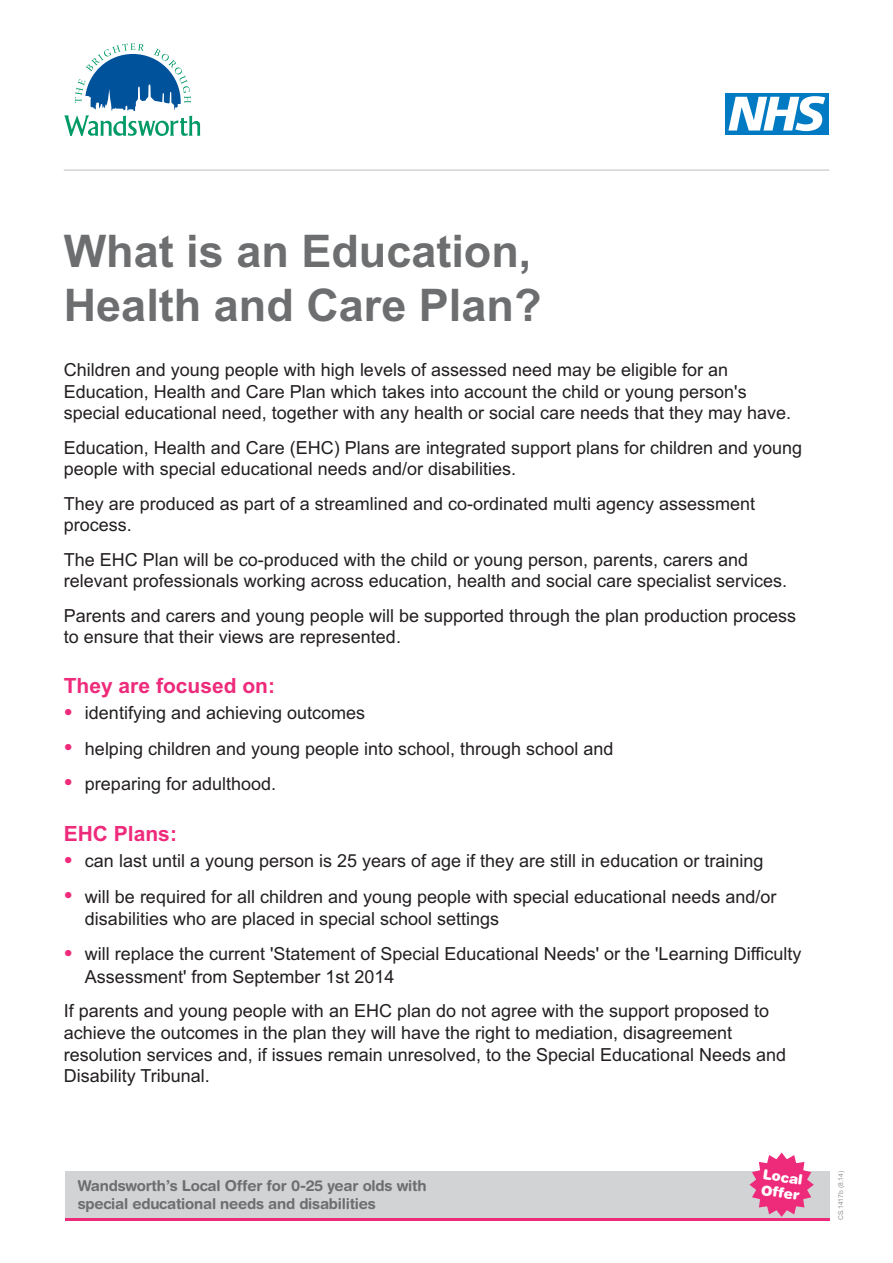
<style>
.page{position:relative;width:893px;height:1263px;background:#fff}
.page>*{position:absolute;margin:0;border:0;box-sizing:border-box;transform-origin:0 0}
.t1{font:700 45px/54px "Arial";color:#6d6e70}
.t2{font:700 21px "Arial";color:#ee2a7b}
.t3{font:18px/21.6px "Arial";color:#231f20}
.t4{font:700 15px/18px "Helvetica Rounded LT";letter-spacing:-.015em;color:#6d6e70}
.t5{font:900 13.95px/15.8px "Helvetica Rounded LT";color:#fff}
.t6{font:6.75px "Arial";color:#939598}
.s1{font-size:25.5px;color:#ee2a7b}
</style>
<div class="page">
<hr style="left:65px;top:1218px;width:764px;height:2px;background:#ee2a7b">
<div style="left:65px;top:1172px;width:764px;height:46px;background:#d1d3d4"></div>
<svg style="left:748px;top:1153px;width:67px;height:64px"></svg>
<svg style="left:64px;top:43px;width:137px;height:93px"></svg>
<div style="left:725px;top:93px;width:104px;height:42px;background:#007ac2"></div>
<svg style="left:728px;top:96px;width:97px;height:35px"></svg>
<hr style="left:64px;top:170px;width:765px;height:1px;background:#bbbdc0">
<h1 class="t1" style="left:64px;top:224px;width:479px">What is an Education,<br>Health and Care Plan?</h1>
<p class="t3" style="left:64px;top:361px;width:729px">Children and young people with high levels of assessed need may be eligible for an<br>Education, Health and Care Plan which takes into account the child or young person's special educational need, together with any health or social care needs that they may have.</p>
<p class="t3" style="left:64px;top:438px;width:740px">Education, Health and Care (EHC) Plans are integrated support plans for children and young people with special educational needs and/or disabilities.</p>
<p class="t3" style="left:64px;top:494px;width:693px">They are produced as part of a streamlined and co-ordinated multi agency assessment process.</p>
<p class="t3" style="left:64px;top:550px;width:725px">The EHC Plan will be co-produced with the child or young person, parents, carers and relevant professionals working across education, health and social care specialist services.</p>
<p class="t3" style="left:64px;top:606px;width:734px">Parents and carers and young people will be supported through the plan production process to ensure that their views are represented.</p>
<p class="t2" style="left:64px;top:673px;width:213px">They are focused on:</p>
<p class="t3" style="left:64px;top:704px;width:303px"><span class="s1">•</span> identifying and achieving outcomes</p>
<p class="t3" style="left:64px;top:739px;width:551px"><span class="s1">•</span> helping children and young people into school, through school and</p>
<p class="t3" style="left:64px;top:774px;width:214px"><span class="s1">•</span> preparing for adulthood.</p>
<p class="t2" style="left:64px;top:821px;width:115px">EHC Plans:</p>
<p class="t3" style="left:64px;top:852px;width:701px"><span class="s1">•</span> can last until a young person is 25 years of age if they are still in education or training</p>
<p class="t3" style="left:85px;top:887px;width:693px;line-height:22.5px;text-indent:-21px"><span class="s1">•</span> will be required for all children and young people with special educational needs and/or disabilities who are placed in special school settings</p>
<p class="t3" style="left:85px;top:945px;width:718px;line-height:22.5px;text-indent:-21px"><span class="s1">•</span> will replace the current 'Statement of Special Educational Needs' or the 'Learning Difficulty<br>Assessment' from September 1st 2014</p>
<p class="t3" style="left:64px;top:1002px;width:724px">If parents and young people with an EHC plan do not agree with the support proposed to achieve the outcomes in the plan they will have the right to mediation, disagreement resolution services and, if issues remain unresolved, to the Special Educational Needs and Disability Tribunal.</p>
<p class="t4" style="left:78px;top:1177px;width:350px">Wandsworth’s Local Offer for 0-25 year olds with special educational needs and disabilities</p>
<p class="t5" style="left:764px;top:1166px;width:42px;rotate:8deg">Local<br>Offer</p>
<p class="t6" style="left:838px;top:1220px;width:51px;rotate:-90deg">CS.1417b (8.14)</p>
</div>
